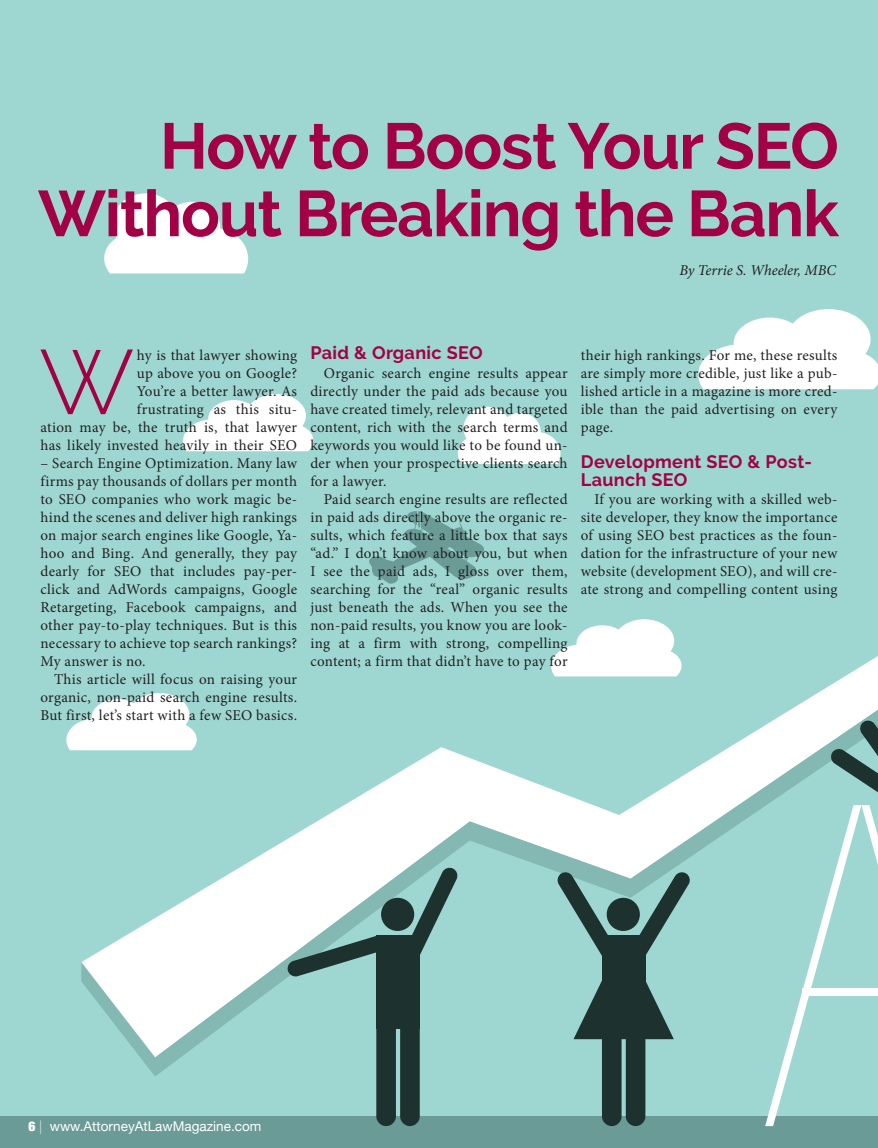
<style>
.page{position:relative;width:878px;height:1148px;background:#9ed7d1}
.page>*{position:absolute;margin:0;border:0;box-sizing:border-box;transform-origin:0 0}
.t1{font:300 91.05px "Raleway";color:#a30146}
.t2{font:700 64.5px/67.5px "Raleway";letter-spacing:-.02em;color:#a30146;text-align:right}
.t3{font:700 18px/18px "Raleway";letter-spacing:.02em;color:#a30146}
.t4{font:15px/18px "Minion Pro";letter-spacing:.015em;color:#231f20;text-align:justify}
.t5{font:italic 15px "Minion Pro";letter-spacing:-.005em;color:#231f20}
.t6{font:13.5px "Helvetica Neue";color:#fff}
.s1{font-weight:900;font-stretch:condensed}
.s2{font-weight:100}
</style>
<div class="page">
<div style="left:0;top:1116px;width:878px;height:32px;background:#6a9b96"></div>
<svg style="left:81px;top:656px;width:797px;height:401px"></svg>
<svg style="left:698px;top:309px;width:180px;height:80px"></svg>
<svg style="left:66px;top:693px;width:131px;height:57px"></svg>
<svg style="left:183px;top:394px;width:130px;height:57px"></svg>
<svg style="left:551px;top:619px;width:130px;height:57px"></svg>
<svg style="left:104px;top:193px;width:144px;height:80px"></svg>
<svg style="left:458px;top:407px;width:102px;height:57px"></svg>
<svg style="left:369px;top:511px;width:115px;height:73px"></svg>
<div style="left:381px;top:897px;width:33px;height:34px;background:#1d322f;border-radius:50%"></div>
<div style="left:376px;top:998px;width:20px;height:128px;background:#1d322f;border-radius:10px"></div>
<div style="left:400px;top:998px;width:20px;height:128px;background:#1d322f;border-radius:10px"></div>
<div style="left:376px;top:935px;width:44px;height:93px;background:#1d322f"></div>
<svg style="left:287px;top:934px;width:100px;height:43px"></svg>
<svg style="left:402px;top:866px;width:56px;height:96px"></svg>
<div style="left:602px;top:998px;width:19px;height:128px;background:#1d322f;border-radius:10px"></div>
<div style="left:625px;top:998px;width:20px;height:128px;background:#1d322f;border-radius:10px"></div>
<svg style="left:556px;top:871px;width:135px;height:168px"></svg>
<svg style="left:765px;top:719px;width:113px;height:407px"></svg>
<div style="left:801px;top:988px;width:77px;height:8px;background:#fff"></div>
<p class="t2" style="left:38px;top:112px;width:802px">How to Boost Your SEO<br>Without Breaking the Bank</p>
<p class="t5" style="left:679px;top:260px;width:158px">By Terrie S. Wheeler, MBC</p>
<p class="t4" style="left:40px;top:346px;width:258px;text-align:right">hy is that lawyer showing<br>up above you on Google?<br>You’re a better lawyer. As<br>frustrating as this situ-<br>ation may be, the truth is, that lawyer has likely invested heavily in their SEO</p>
<p class="t4" style="left:40px;top:454px;width:258px">– Search Engine Optimization. Many law firms pay thousands of dollars per month to SEO companies who work magic be&shy;hind the scenes and deliver high rankings on major search engines like Google, Ya&shy;hoo and Bing. And generally, they pay dearly for SEO that includes pay-per&shy;click and AdWords campaigns, Google Retargeting, Facebook campaigns, and other pay-to-play techniques. But is this necessary to achieve top search rankings?<br>My answer is no.</p>
<p class="t4" style="left:40px;top:670px;width:258px;text-indent:14px">This article will focus on raising your organic, non-paid search engine results.<br>But first, let’s start with a few SEO basics.</p>
<p class="t1" style="left:39px;top:329px;width:96px">W</p>
<p class="t3" style="left:310px;top:344px;width:174px">Paid &amp; Organic SEO</p>
<p class="t4" style="left:310px;top:364px;width:259px;text-indent:14px">Organic search engine results appear directly under the paid ads because you have created timely, relevant and targeted content, rich with the search terms and keywords you would like to be found un&shy;der when your prospective clients search for a lawyer.</p>
<p class="t4" style="left:310px;top:490px;width:259px;text-indent:14px">Paid search engine results are reflected in paid ads directly above the organic re&shy;sults, which feature a little box that says “ad.” I don’t know about you, but when I see the paid ads, I gloss over them, searching for the “real” organic results just beneath the ads. When you see the non-paid results, you know you are look&shy;ing at a firm with strong, compelling content; a firm that didn’t have to pay for</p>
<p class="t4" style="left:580px;top:346px;width:258px">their high rankings. For me, these results are simply more credible, just like a pub&shy;lished article in a magazine is more cred&shy;ible than the paid advertising on every page.</p>
<p class="t3" style="left:580px;top:453px;width:233px">Development SEO &amp; Post-<br>Launch SEO</p>
<p class="t4" style="left:580px;top:490px;width:258px;text-indent:14px">If you are working with a skilled web&shy;site developer, they know the importance of using SEO best practices as the foun&shy;dation for the infrastructure of your new website (development SEO), and will cre&shy;ate strong and compelling content using</p>
<p class="t6" style="left:28px;top:1116px;width:234px"><span class="s1">6</span> <span class="s2">|</span> www.AttorneyAtLawMagazine.com</p>
</div>
